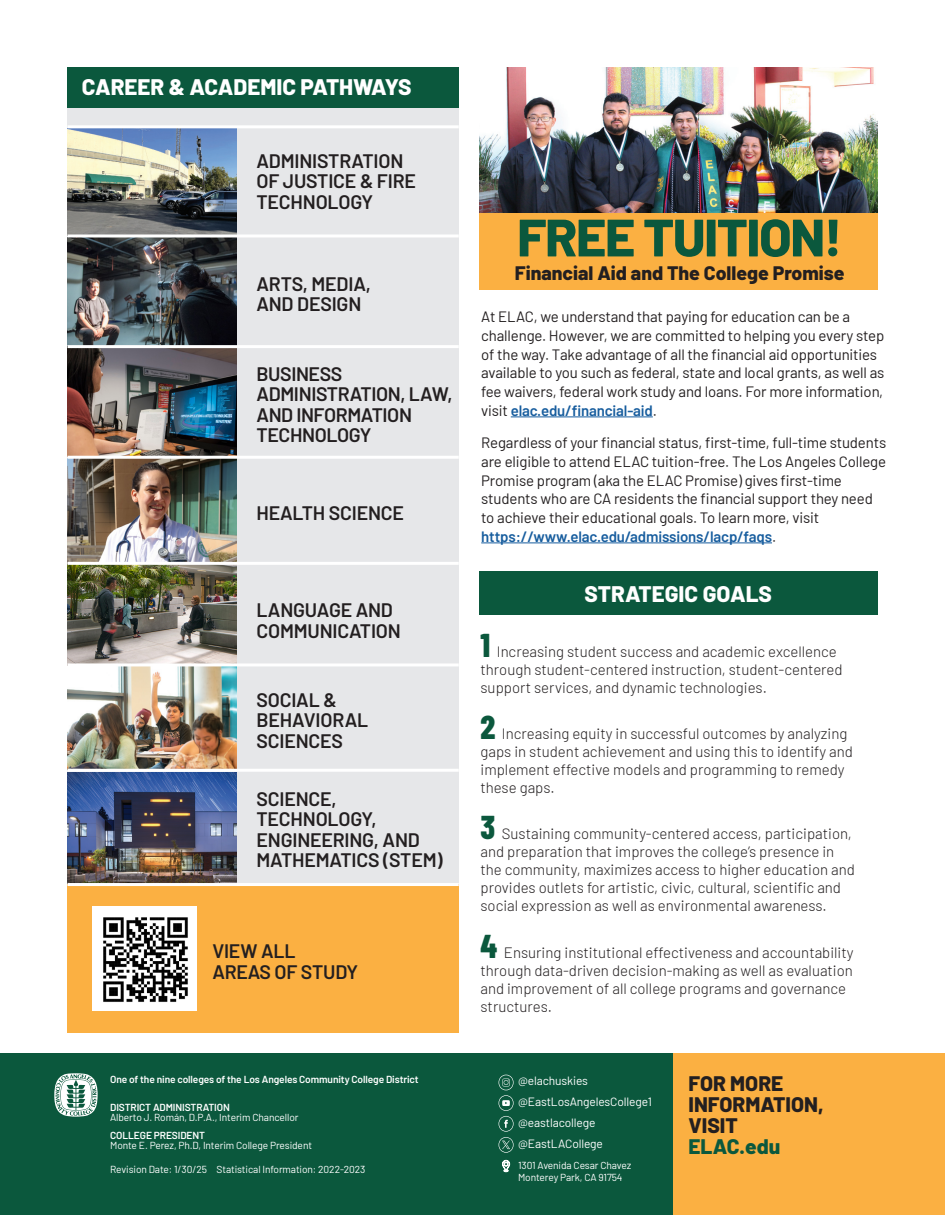
<style>
.page{position:relative;width:945px;height:1215px;background:#fff}
.page>*{position:absolute;margin:0;border:0;box-sizing:border-box;transform-origin:0 0}
.t1{font:800 52.5px "Barlow";letter-spacing:-.025em;color:#0b583d}
.t2{font:800 22.5px "Barlow";color:#fff}
.t3{font:800 21px/21px "Barlow";color:#231f20}
.t4{font:600 19.5px/20.4px "Barlow";letter-spacing:-.01em;color:#231f20}
.t5{font:800 19.5px "Barlow";color:#231f20}
.t6{font:300 15px/18px "Barlow";color:#231f20}
.t7{font:15px/18.8px "Barlow";letter-spacing:-.01em;color:#231f20}
.t8{font:12px "Barlow";letter-spacing:-.01em;color:#fff}
.t9{font:10.2px/10.2px "Barlow";letter-spacing:-.01em;color:#fff}
.t10{font:600 10.2px "Barlow";letter-spacing:-.01em;color:#fff}
.s1{font-weight:600}
.s2{font-weight:600;color:#175d9e}
.s3{font-family:"Barlow Condensed";font-weight:800;font-size:33px;color:#0b583d}
.s4{color:#0b583d}
</style>
<div class="page">
<div style="left:0;top:1054px;width:932px;height:161px;background:#0b583d"></div>
<div style="left:674px;top:1054px;width:271px;height:161px;background:#fbb042"></div>
<div style="left:68px;top:68px;width:391px;height:965px;background:#e6e7e9"></div>
<div style="left:68px;top:885px;width:391px;height:148px;background:#fbb042"></div>
<div style="left:68px;top:67px;width:391px;height:41px;background:#0b583d"></div>
<div style="left:480px;top:209px;width:398px;height:81px;background:#fbb042"></div>
<div style="left:479px;top:572px;width:399px;height:43px;background:#0b583d"></div>
<img style="left:68px;top:128px;width:168px;height:106px">
<img style="left:68px;top:237px;width:168px;height:108px">
<img style="left:68px;top:348px;width:168px;height:108px">
<img style="left:68px;top:459px;width:168px;height:103px">
<img style="left:68px;top:565px;width:168px;height:98px">
<img style="left:68px;top:666px;width:168px;height:103px">
<img style="left:68px;top:773px;width:168px;height:110px">
<div style="left:92px;top:906px;width:105px;height:105px;background:#fff"></div>
<img style="left:103px;top:917px;width:85px;height:85px">
<img style="left:479px;top:68px;width:399px;height:144px">
<hr style="left:511px;top:417px;width:142px;height:1px;background:#175d9e">
<hr style="left:481px;top:543px;width:291px;height:1px;background:#175d9e">
<svg style="left:54px;top:1073px;width:44px;height:44px"></svg>
<svg style="left:502px;top:1160px;width:8px;height:12px"></svg>
<svg style="left:499px;top:1075px;width:15px;height:78px"></svg>
<hr style="left:68px;top:234px;width:391px;height:3px;background:#fff">
<hr style="left:68px;top:125px;width:391px;height:3px;background:#fff">
<hr style="left:68px;top:345px;width:391px;height:3px;background:#fff">
<hr style="left:68px;top:456px;width:391px;height:3px;background:#fff">
<hr style="left:68px;top:562px;width:391px;height:3px;background:#fff">
<hr style="left:68px;top:663px;width:391px;height:3px;background:#fff">
<hr style="left:68px;top:769px;width:391px;height:3px;background:#fff">
<hr style="left:68px;top:883px;width:391px;height:3px;background:#fff">
<p class="t2" style="left:82px;top:70px;width:331px">CAREER &amp; ACADEMIC PATHWAYS</p>
<p class="t4" style="left:256px;top:149px;width:161px">ADMINISTRATION<br>OF JUSTICE &amp; FIRE<br>TECHNOLOGY</p>
<p class="t4" style="left:256px;top:272px;width:116px">ARTS, MEDIA,<br>AND DESIGN</p>
<p class="t4" style="left:256px;top:362px;width:198px">BUSINESS<br>ADMINISTRATION, LAW,<br>AND INFORMATION<br>TECHNOLOGY</p>
<p class="t4" style="left:256px;top:501px;width:149px">HEALTH SCIENCE</p>
<p class="t4" style="left:256px;top:599px;width:146px">LANGUAGE AND<br>COMMUNICATION</p>
<p class="t4" style="left:256px;top:688px;width:113px">SOCIAL &amp;<br>BEHAVIORAL<br>SCIENCES</p>
<p class="t4" style="left:256px;top:787px;width:188px">SCIENCE,<br>TECHNOLOGY,<br>ENGINEERING, AND<br>MATHEMATICS (STEM)</p>
<p class="t4" style="left:212px;top:939px;width:85px">VIEW ALL</p>
<p class="t4" style="left:212px;top:960px;width:147px">AREAS OF STUDY</p>
<p class="t10" style="left:110px;top:1072px;width:310px">One of the nine colleges of the Los Angeles Community College District</p>
<p class="t9" style="left:110px;top:1101px;width:190px"><span class="s1">DISTRICT ADMINISTRATION<br></span>Alberto J. Román, D.P.A., Interim Chancellor</p>
<p class="t9" style="left:110px;top:1129px;width:203px"><span class="s1">COLLEGE PRESIDENT<br></span>Monte E. Perez, Ph.D, Interim College President</p>
<p class="t9" style="left:110px;top:1164px;width:257px">Revision Date: 1/30/25 Statistical Information: 2022-2023</p>
<p class="t1" style="left:517px;top:198px;width:327px">FREE TUITION!</p>
<p class="t5" style="left:515px;top:258px;width:331px">Financial Aid and The College Promise</p>
<p class="t7" style="left:481px;top:306px;width:405px">At ELAC, we understand that paying for education can be a challenge. However, we are committed to helping you every step of the way. Take advantage of all the financial aid opportunities available to you such as federal, state and local grants, as well as fee waivers, federal work study and loans. For more information, visit <span class="s2">elac.edu/financial-aid</span>.</p>
<p class="t7" style="left:481px;top:432px;width:407px">Regardless of your financial status, first-time, full-time students are eligible to attend ELAC tuition-free. The Los Angeles College Promise program (aka the ELAC Promise) gives first-time students who are CA residents the financial support they need to achieve their educational goals. To learn more, visit <span class="s2">https://www.elac.edu/admissions/lacp/faqs</span>.</p>
<p class="t2" style="left:584px;top:577px;width:189px">STRATEGIC GOALS</p>
<p class="t6" style="left:481px;top:641px;width:364px"><span class="s3">1</span> Increasing student success and academic excellence through student-centered instruction, student-centered support services, and dynamic technologies.</p>
<p class="t6" style="left:481px;top:723px;width:374px"><span class="s3">2</span> Increasing equity in successful outcomes by analyzing gaps in student achievement and using this to identify and implement effective models and programming to remedy these gaps.</p>
<p class="t6" style="left:481px;top:824px;width:376px"><span class="s3">3</span> Sustaining community-centered access, participation, and preparation that improves the college’s presence in the community, maximizes access to higher education and provides outlets for artistic, civic, cultural, scientific and social expression as well as environmental awareness.</p>
<p class="t6" style="left:481px;top:942px;width:375px"><span class="s3">4</span> Ensuring institutional effectiveness and accountability through data-driven decision-making as well as evaluation and improvement of all college programs and governance structures.</p>
<p class="t8" style="left:518px;top:1072px;width:71px">@elachuskies</p>
<p class="t8" style="left:518px;top:1093px;width:136px">@EastLosAngelesCollege1</p>
<p class="t8" style="left:518px;top:1114px;width:79px">@eastlacollege</p>
<p class="t8" style="left:518px;top:1135px;width:86px">@EastLACollege</p>
<p class="t9" style="left:518px;top:1159px;width:115px;line-height:12px">1301 Avenida Cesar Chavez<br>Monterey Park, CA 91754</p>
<p class="t3" style="left:688px;top:1072px;width:137px">FOR MORE<br>INFORMATION,<br>VISIT<br><span class="s4">ELAC.edu</span></p>
</div>
